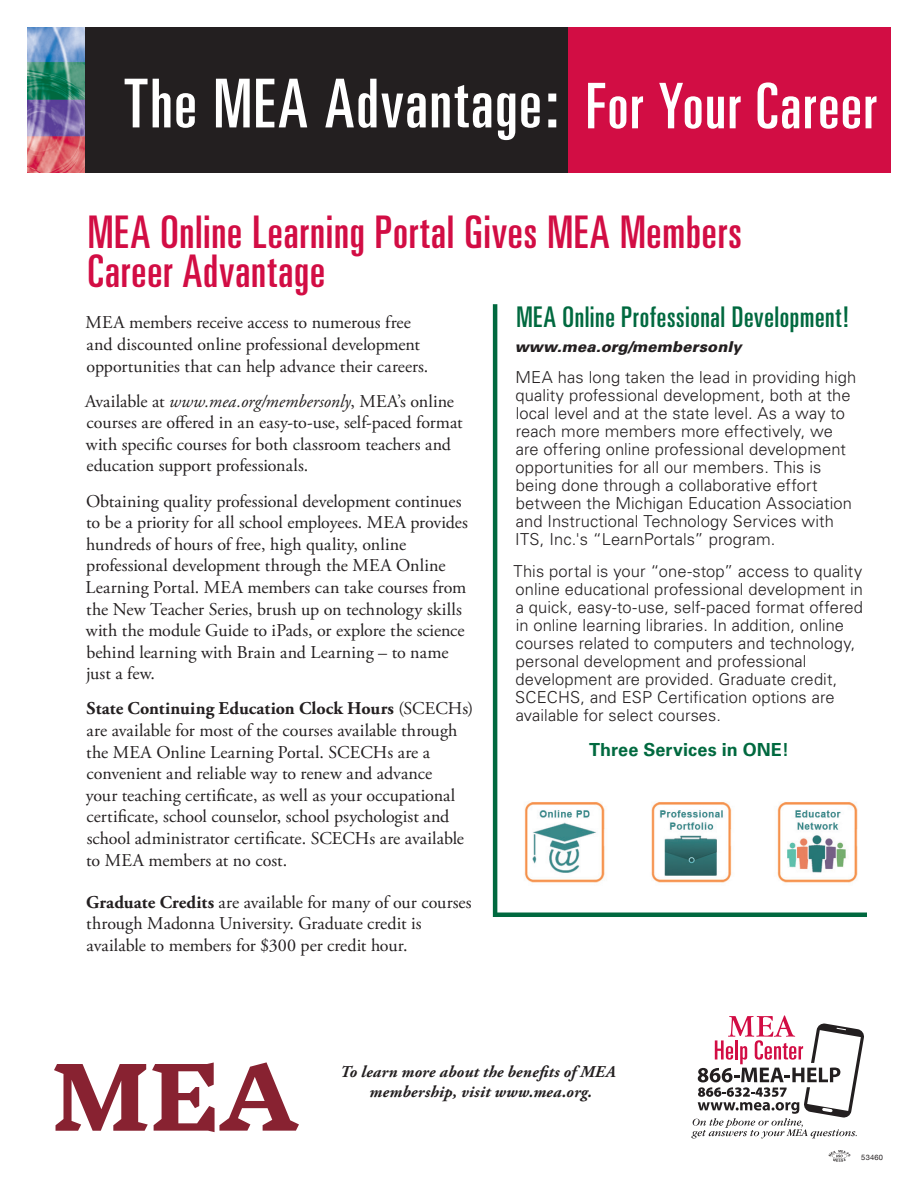
<style>
.page{position:relative;width:918px;height:1188px;background:#fff}
.page>*{position:absolute;margin:0;border:0;box-sizing:border-box;transform-origin:0 0}
.t1{font:ultra-condensed 67.5px "Univers";letter-spacing:.025em;color:#fff}
.t2{font:ultra-condensed 45px/39px "Univers";letter-spacing:.015em;color:#d20d44}
.t3{font:ultra-condensed 28.5px "Univers";letter-spacing:.02em;color:#00693f}
.t4{font:18px/21.6px "Adobe Garamond Pro";color:#231f20}
.t5{font:700 18px "Univers";letter-spacing:.005em;color:#00693f}
.t6{font:300 16.5px/18px "Univers";letter-spacing:.005em;color:#231f20}
.t7{font:italic 700 16.5px/19.8px "Adobe Garamond Pro";letter-spacing:.015em;color:#231f20;text-align:center}
.t8{font:italic 900 15px "Univers";letter-spacing:.015em;color:#231f20}
.t9{font:7.5px "Helvetica Neue";letter-spacing:.025em;color:#231f20}
.s1{font-size:63px}
.s2{font-style:italic}
.s3{font-weight:700}
</style>
<div class="page">
<div style="left:567px;top:27px;width:324px;height:146px;background:#d20d44"></div>
<div style="left:84px;top:27px;width:483px;height:146px;background:#231f20"></div>
<img style="left:829px;top:1151px;width:21px;height:10px">
<img style="left:27px;top:27px;width:57px;height:146px">
<svg style="left:54px;top:1062px;width:245px;height:70px"></svg>
<svg style="left:691px;top:1015px;width:173px;height:123px"></svg>
<img style="left:524px;top:802px;width:334px;height:81px">
<hr style="left:493px;top:304px;width:4px;height:613px;background:#00693f">
<hr style="left:495px;top:913px;width:372px;height:4px;background:#00693f">
<h1 class="t1" style="left:124px;top:65px;width:754px">The MEA Advantage: <span class="s1">For Your Career</span></h1>
<h2 class="t2" style="left:88px;top:212px;width:655px">MEA Online Learning Portal Gives MEA Members<br>Career Advantage</h2>
<p class="t4" style="left:86px;top:312px;width:344px">MEA members receive access to numerous free and discounted online professional development opportunities that can help advance their careers.</p>
<p class="t4" style="left:85px;top:391px;width:379px">Available at <span class="s2">www.mea.org/membersonly</span>, MEA’s online courses are offered in an easy-to-use, self-paced format with specific courses for both classroom teachers and education support professionals.</p>
<p class="t4" style="left:86px;top:491px;width:384px">Obtaining quality professional development continues to be a priority for all school employees. MEA provides hundreds of hours of free, high quality, online professional development through the MEA Online Learning Portal. MEA members can take courses from the New Teacher Series, brush up on technology skills with the module Guide to iPads, or explore the science behind learning with Brain and Learning – to name just a few.</p>
<p class="t4" style="left:86px;top:699px;width:389px"><span class="s3">State Continuing Education Clock Hours</span> (SCECHs) are available for most of the courses available through the MEA Online Learning Portal. SCECHs are a convenient and reliable way to renew and advance<br>your teaching certificate, as well as your occupational certificate, school counselor, school psychologist and school administrator certificate. SCECHs are available to MEA members at no cost.</p>
<p class="t4" style="left:86px;top:892px;width:387px"><span class="s3">Graduate Credits</span> are available for many of our courses through Madonna University. Graduate credit is available to members for $300 per credit hour.</p>
<h3 class="t3" style="left:516px;top:301px;width:334px">MEA Online Professional Development!</h3>
<p class="t8" style="left:515px;top:337px;width:228px">www.mea.org/membersonly</p>
<p class="t6" style="left:515px;top:368px;width:343px">MEA has long taken the lead in providing high quality professional development, both at the local level and at the state level. As a way to reach more members more effectively, we are offering online professional development opportunities for all our members. This is being done through a collaborative effort between the Michigan Education Association and Instructional Technology Services with ITS, Inc.'s “LearnPortals” program.</p>
<p class="t6" style="left:514px;top:562px;width:351px">This portal is your “one-stop” access to quality online educational professional development in a quick, easy-to-use, self-paced format offered in online learning libraries. In addition, online courses related to computers and technology, personal development and professional development are provided. Graduate credit, SCECHS, and ESP Certification options are available for select courses.</p>
<p class="t5" style="left:589px;top:739px;width:202px">Three Services in ONE!</p>
<p class="t7" style="left:340px;top:1062px;width:277px">To learn more about the benefits of MEA membership, visit www.mea.org.</p>
<p class="t9" style="left:861px;top:1151px;width:23px">53460</p>
</div>
